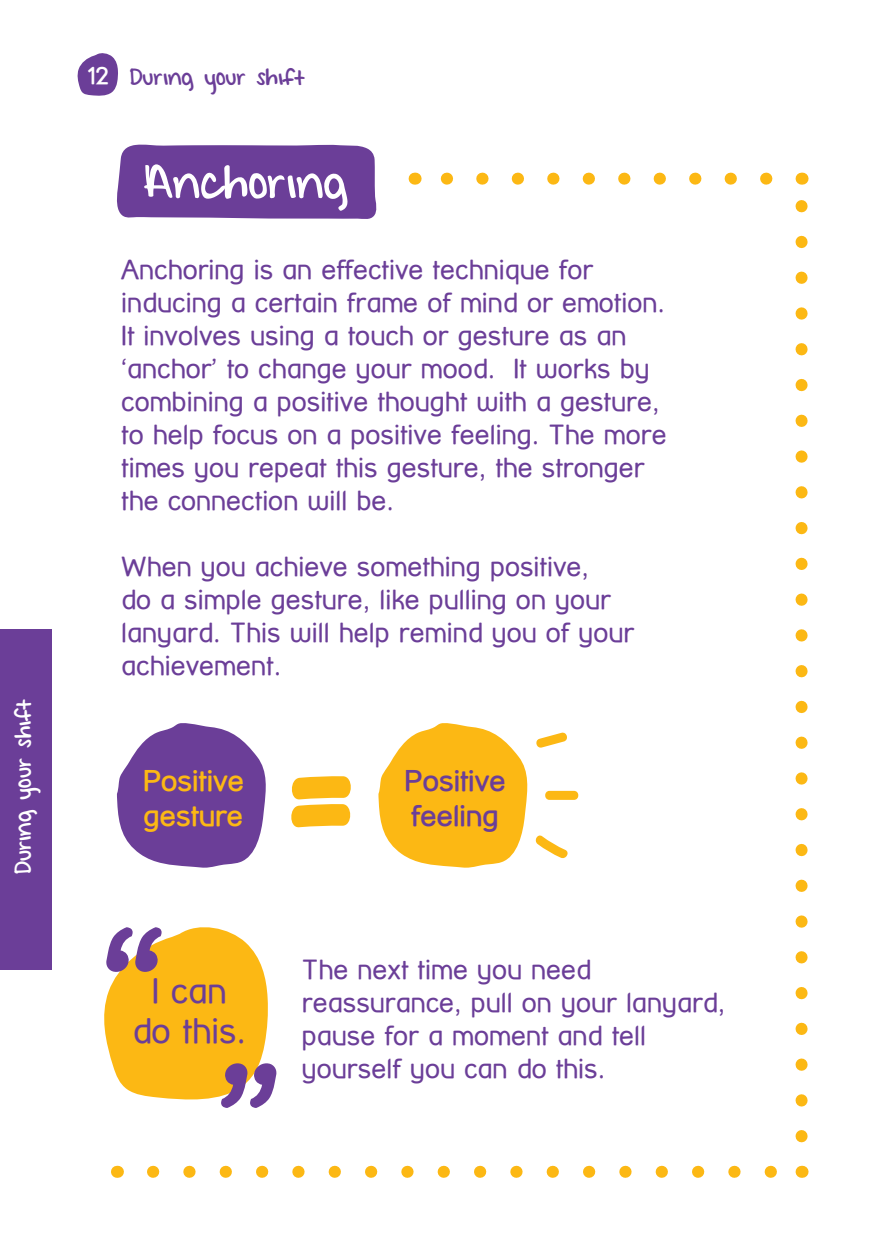
<style>
.page{position:relative;width:893px;height:1259px;background:#fff}
.page>*{position:absolute;margin:0;border:0;box-sizing:border-box;transform-origin:0 0}
.t1{font:54px "KG Small Town Southern Girl";color:#fff}
.t2{font:34.8px/39.6px "Street Corner";color:#6b3e98;text-align:center}
.t3{font:700 29.4px/34.5px "Street Corner";color:#6b3e98}
.t4{font:700 29.4px/34.5px "Street Corner";color:#fcb814}
.t5{font:27px/33px "Street Corner";color:#6b3e98}
.t6{font:27px "KG Small Town Southern Girl";color:#6b3e98}
.t7{font:27px "KG Small Town Southern Girl";color:#fff}
.s1{font-family:"Street Corner";font-weight:700;font-size:24px;color:#fff}
</style>
<div class="page">
<svg style="left:117px;top:723px;width:149px;height:145px"></svg>
<div style="left:117px;top:144px;width:260px;height:75px;background:#6b3e98"></div>
<svg style="left:153px;top:1165px;width:624px;height:12px"></svg>
<svg style="left:795px;top:200px;width:12px;height:936px"></svg>
<svg style="left:440px;top:173px;width:326px;height:12px"></svg>
<svg style="left:117px;top:1165px;width:1px;height:12px"></svg>
<svg style="left:801px;top:1165px;width:1px;height:12px"></svg>
<svg style="left:801px;top:173px;width:1px;height:12px"></svg>
<svg style="left:415px;top:173px;width:1px;height:12px"></svg>
<svg style="left:104px;top:927px;width:173px;height:181px"></svg>
<svg style="left:291px;top:776px;width:60px;height:52px"></svg>
<svg style="left:378px;top:723px;width:201px;height:145px"></svg>
<div style="left:0;top:629px;width:51px;height:340px;background:#6b3e98"></div>
<svg style="left:77px;top:53px;width:41px;height:43px"></svg>
<p class="t7" style="left:8px;top:874px;width:178px;rotate:-90deg">During your shift</p>
<p class="t6" style="left:87px;top:62px;width:219px"><span class="s1">12</span> During your shift</p>
<h1 class="t1" style="left:142px;top:153px;width:207px">Anchoring</h1>
<p class="t5" style="left:121px;top:253px;width:547px">Anchoring is an effective technique for inducing a certain frame of mind or emotion.<br>It involves using a touch or gesture as an ‘anchor’ to change your mood. It works by combining a positive thought with a gesture, to help focus on a positive feeling. The more times you repeat this gesture, the stronger the connection will be.</p>
<p class="t5" style="left:121px;top:550px;width:515px">When you achieve something positive,<br>do a simple gesture, like pulling on your lanyard. This will help remind you of your achievement.</p>
<p class="t4" style="left:143px;top:763px;width:103px">Positive gesture</p>
<p class="t2" style="left:132px;top:971px;width:115px">I can do this.</p>
<p class="t3" style="left:404px;top:763px;width:103px">Positive feeling</p>
<p class="t5" style="left:302px;top:952px;width:425px">The next time you need reassurance, pull on your lanyard, pause for a moment and tell yourself you can do this.</p>
</div>
